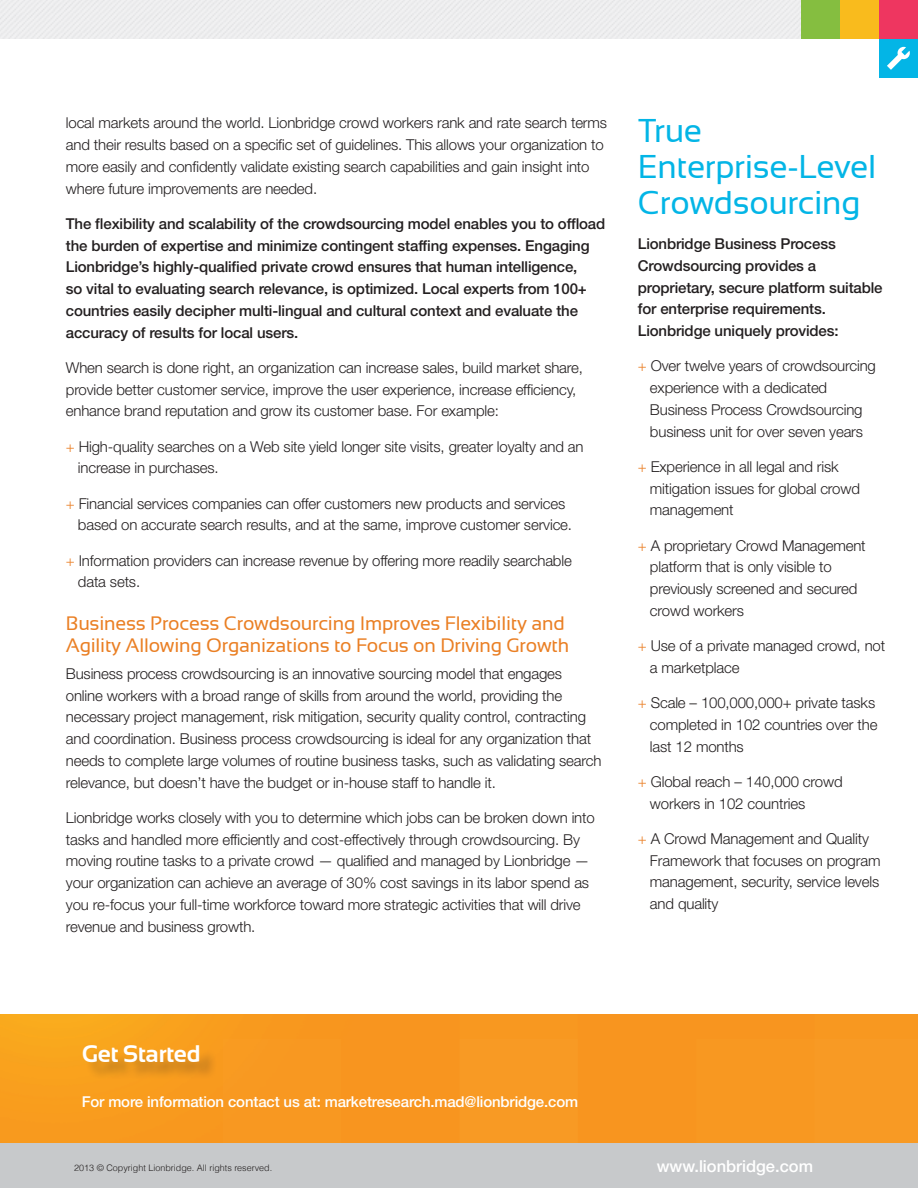
<style>
.page{position:relative;width:918px;height:1188px;background:#fff}
.page>*{position:absolute;margin:0;border:0;box-sizing:border-box;transform-origin:0 0}
.LB_Sidebar_header{font:33px/36px "Sansation";letter-spacing:-.01em;color:#03b5e6}
.LB_Get_Started_Subhe{font:700 24px "Sansation";letter-spacing:-.01em;color:#fff}
.LB_Subhead_regular{font:19.5px/22.5px "Sansation";letter-spacing:-.01em;color:#ea7f24}
.t1{font:500 16.5px "Helvetica Neue LT Std";color:#fff}
.LB_Body_text{font:300 15px/21.8px "Helvetica Neue LT Std";letter-spacing:-.01em;color:#231f20}
.LB_Body_text-2{font:500 15px/21.8px "Helvetica Neue LT Std";letter-spacing:-.01em;color:#231f20}
.LB_Get_Started_body{font:500 15px "Helvetica Neue LT Std";letter-spacing:-.01em;color:#fff}
.LB_Copyright{font:300 9px "Helvetica";color:#231f20}
.s1{color:#ea7f25}
</style>
<div class="page">
<div style="left:0;top:0;width:801px;height:39px;background:#ededee"></div>
<div style="left:879px;top:39px;width:39px;height:39px;background:#03b5e6"></div>
<div style="left:840px;top:0;width:39px;height:39px;background:#f9bb1d"></div>
<div style="left:879px;top:0;width:39px;height:39px;background:#ee3660"></div>
<div style="left:801px;top:0;width:39px;height:39px;background:#85be40"></div>
<img style="left:0;top:1014px;width:918px;height:129px">
<div style="left:0;top:1144px;width:918px;height:44px;background:#c7c9cb"></div>
<svg style="left:887px;top:47px;width:23px;height:23px"></svg>
<div style="left:86px;top:1048px;width:132px;height:33px;background:#231f20;opacity:.3"></div>
<p class="LB_Body_text" style="left:66px;top:112px;width:543px">local markets around the world. Lionbridge crowd workers rank and rate search terms and their results based on a specific set of guidelines. This allows your organization to more easily and confidently validate existing search capabilities and gain insight into where future improvements are needed.</p>
<p class="LB_Body_text-2" style="left:66px;top:213px;width:541px">The flexibility and scalability of the crowdsourcing model enables you to offload the burden of expertise and minimize contingent staffing expenses. Engaging Lionbridge’s highly-qualified private crowd ensures that human intelligence,<br>so vital to evaluating search relevance, is optimized. Local experts from 100+ countries easily decipher multi-lingual and cultural context and evaluate the accuracy of results for local users.</p>
<p class="LB_Body_text" style="left:66px;top:356px;width:519px">When search is done right, an organization can increase sales, build market share, provide better customer service, improve the user experience, increase efficiency, enhance brand reputation and grow its customer base. For example:</p>
<p class="LB_Body_text" style="left:78px;top:435px;width:507px;text-indent:-12px"><span class="s1">+</span> High-quality searches on a Web site yield longer site visits, greater loyalty and an increase in purchases.</p>
<p class="LB_Body_text" style="left:78px;top:492px;width:496px;text-indent:-12px"><span class="s1">+</span> Financial services companies can offer customers new products and services based on accurate search results, and at the same, improve customer service.</p>
<p class="LB_Body_text" style="left:78px;top:549px;width:495px;text-indent:-12px"><span class="s1">+</span> Information providers can increase revenue by offering more readily searchable data sets.</p>
<p class="LB_Subhead_regular" style="left:66px;top:612px;width:505px">Business Process Crowdsourcing Improves Flexibility and<br>Agility Allowing Organizations to Focus on Driving Growth</p>
<p class="LB_Body_text" style="left:66px;top:662px;width:537px">Business process crowdsourcing is an innovative sourcing model that engages online workers with a broad range of skills from around the world, providing the necessary project management, risk mitigation, security quality control, contracting and coordination. Business process crowdsourcing is ideal for any organization that needs to complete large volumes of routine business tasks, such as validating search relevance, but doesn’t have the budget or in-house staff to handle it.</p>
<p class="LB_Body_text" style="left:66px;top:806px;width:530px">Lionbridge works closely with you to determine which jobs can be broken down into tasks and handled more efficiently and cost-effectively through crowdsourcing. By moving routine tasks to a private crowd — qualified and managed by Lionbridge — your organization can achieve an average of 30% cost savings in its labor spend as you re-focus your full-time workforce toward more strategic activities that will drive revenue and business growth.</p>
<p class="LB_Sidebar_header" style="left:638px;top:112px;width:240px">True<br>Enterprise-Level<br>Crowdsourcing</p>
<p class="LB_Body_text-2" style="left:638px;top:233px;width:246px">Lionbridge Business Process<br>Crowdsourcing provides a proprietary, secure platform suitable for enterprise requirements.<br>Lionbridge uniquely provides:</p>
<p class="LB_Body_text" style="left:650px;top:355px;width:227px;text-indent:-12px"><span class="s1">+</span> Over twelve years of crowdsourcing experience with a dedicated Business Process Crowdsourcing business unit for over seven years</p>
<p class="LB_Body_text" style="left:650px;top:455px;width:212px;text-indent:-12px"><span class="s1">+</span> Experience in all legal and risk mitigation issues for global crowd management</p>
<p class="LB_Body_text" style="left:650px;top:534px;width:217px;text-indent:-12px"><span class="s1">+</span> A proprietary Crowd Management platform that is only visible to previously screened and secured crowd workers</p>
<p class="LB_Body_text" style="left:650px;top:635px;width:237px;text-indent:-12px"><span class="s1">+</span> Use of a private managed crowd, not a marketplace</p>
<p class="LB_Body_text" style="left:650px;top:692px;width:229px;text-indent:-12px"><span class="s1">+</span> Scale – 100,000,000+ private tasks completed in 102 countries over the last 12 months</p>
<p class="LB_Body_text" style="left:650px;top:770px;width:194px;text-indent:-12px"><span class="s1">+</span> Global reach – 140,000 crowd workers in 102 countries</p>
<p class="LB_Body_text" style="left:650px;top:827px;width:232px;text-indent:-12px"><span class="s1">+</span> A Crowd Management and Quality<br>Framework that focuses on program management, security, service levels and quality</p>
<p class="LB_Get_Started_Subhe" style="left:82px;top:1040px;width:120px">Get Started</p>
<p class="LB_Get_Started_body" style="left:82px;top:1093px;width:498px">For more information contact us at: marketresearch.mad@lionbridge.com</p>
<p class="LB_Copyright" style="left:74px;top:1160px;width:200px">2013 © Copyright Lionbridge. All rights reserved.</p>
<p class="t1" style="left:657px;top:1156px;width:158px">www.lionbridge.com</p>
</div>
